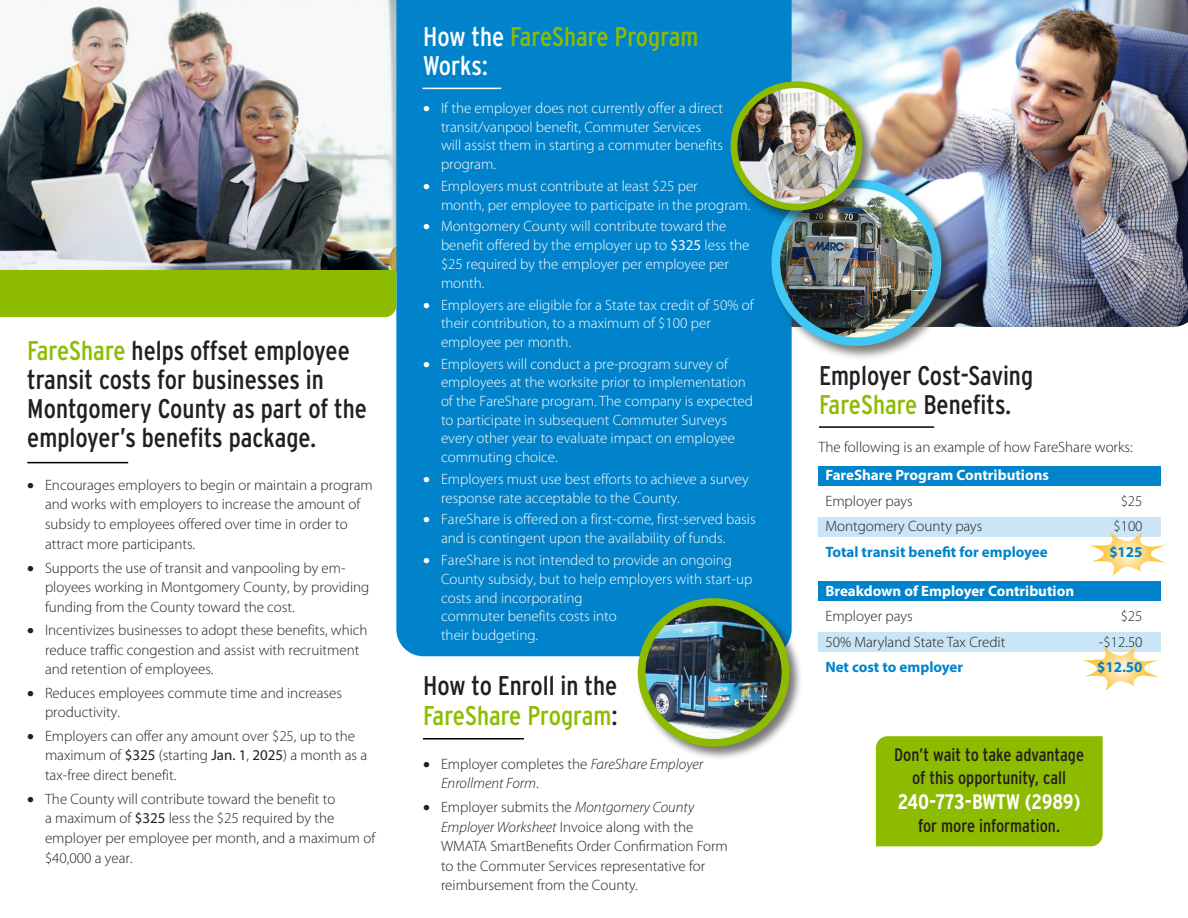
<style>
.page{position:relative;width:1188px;height:918px;background:#fff}
.page>*{position:absolute;margin:0;border:0;box-sizing:border-box;transform-origin:0 0}
.t1{font:condensed 27px/29.1px "Interstate";color:#231f20}
.t2{font:condensed 27px/29.1px "Interstate";color:#8dbb00}
.t3{font:700 condensed 21px "Interstate";letter-spacing:-.015em;color:#fff}
.t4{font:condensed 18px/22.5px "Interstate";color:#231f20;text-align:center}
.t5{font:300 15px/19.5px "Myriad Pro";color:#231f20}
.t6{font:300 15px/18.8px "Myriad Pro";color:#fff}
.t7{font:700 15px "Myriad Pro";color:#fff}
.t8{font:700 15px "Myriad Pro";color:#0083ca}
.t9{font:italic 300 15px/19.5px "Myriad Pro";color:#231f20}
.s1{color:#8dbb00}
.s2{font-weight:400}
.s3{color:#fff}
.s4{font-style:normal}
.s5{font-style:italic}
</style>
<div class="page">
<div style="left:819px;top:633px;width:342px;height:19px;background:#cae5f5"></div>
<div style="left:819px;top:518px;width:342px;height:19px;background:#cae5f5"></div>
<svg style="left:1083px;top:646px;width:76px;height:44px"></svg>
<svg style="left:1090px;top:532px;width:76px;height:44px"></svg>
<div style="left:819px;top:581px;width:342px;height:20px;background:#0083ca"></div>
<div style="left:819px;top:466px;width:342px;height:19px;background:#0083ca"></div>
<img style="left:0;top:0;width:396px;height:270px">
<img style="left:792px;top:0;width:396px;height:327px">
<div style="left:876px;top:736px;width:227px;height:110px;background:#8dbb00"></div>
<hr style="left:27px;top:462px;width:101px;height:1px;background:#000">
<hr style="left:423px;top:738px;width:101px;height:2px;background:#000">
<hr style="left:819px;top:426px;width:115px;height:2px;background:#000">
<div style="left:396px;top:0;width:396px;height:656px;background:#0083ca"></div>
<hr style="left:423px;top:88px;width:78px;height:1px;background:#fff">
<div style="left:636px;top:596px;width:167px;height:164px;background:#231f20;opacity:.6"></div>
<div style="left:638px;top:598px;width:151px;height:149px;background:#8dbb00;border-radius:50%"></div>
<img style="left:646px;top:606px;width:136px;height:133px">
<div style="left:769px;top:177px;width:188px;height:184px;background:#231f20;opacity:.6"></div>
<div style="left:771px;top:180px;width:170px;height:166px;background:#40c7f4;border-radius:50%"></div>
<img style="left:780px;top:188px;width:153px;height:149px">
<div style="left:729px;top:79px;width:148px;height:145px;background:#231f20;opacity:.6"></div>
<div style="left:731px;top:81px;width:131px;height:129px;background:#8dbb00;border-radius:50%"></div>
<img style="left:737px;top:88px;width:119px;height:116px">
<div style="left:0;top:270px;width:396px;height:47px;background:#8dbb00"></div>
<h1 class="t1" style="left:27px;top:335px;width:341px"><span class="s1">FareShare</span> helps offset employee transit costs for businesses in<br>Montgomery County as part of the employer’s benefits package.</h1>
<p class="t5" style="left:45px;top:476px;width:329px;text-indent:-18px">• Encourages employers to begin or maintain a program and works with employers to increase the amount of subsidy to employees offered over time in order to attract more participants.</p>
<p class="t5" style="left:45px;top:558px;width:326px;text-indent:-18px">• Supports the use of transit and vanpooling by em&shy;ployees working in Montgomery County, by providing funding from the County toward the cost.</p>
<p class="t5" style="left:45px;top:621px;width:324px;text-indent:-18px">• Incentivizes businesses to adopt these benefits, which reduce traffic congestion and assist with recruitment and retention of employees.</p>
<p class="t5" style="left:45px;top:683px;width:298px;text-indent:-18px">• Reduces employees commute time and increases productivity.</p>
<p class="t5" style="left:45px;top:727px;width:324px;text-indent:-18px">• Employers can offer any amount over $25, up to the maximum of <span class="s2">$325</span> (starting <span class="s2">Jan. 1</span>, <span class="s2">2025</span>) a month as a tax-free direct benefit.</p>
<p class="t5" style="left:45px;top:790px;width:332px;text-indent:-18px">• The County will contribute toward the benefit to<br>a maximum of <span class="s2">$325</span> less the $25 required by the employer per employee per month, and a maximum of $40,000 a year.</p>
<h1 class="t2" style="left:423px;top:21px;width:277px"><span class="s3">How the</span> FareShare Program<br><span class="s3">Works:</span></h1>
<p class="t6" style="left:441px;top:99px;width:284px;text-indent:-18px">• If the employer does not currently offer a direct transit/vanpool benefit, Commuter Services will assist them in starting a commuter benefits program.</p>
<p class="t6" style="left:441px;top:177px;width:311px;text-indent:-18px">• Employers must contribute at least $25 per<br>month, per employee to participate in the program.</p>
<p class="t6" style="left:441px;top:217px;width:310px;text-indent:-18px">• Montgomery County will contribute toward the benefit offered by the employer up to <span class="s2">$325</span> less the $25 required by the employer per employee per month.</p>
<p class="t6" style="left:441px;top:295px;width:314px;text-indent:-18px">• Employers are eligible for a State tax credit of 50% of their contribution, to a maximum of $100 per employee per month.</p>
<p class="t6" style="left:441px;top:355px;width:313px;text-indent:-18px">• Employers will conduct a pre-program survey of employees at the worksite prior to implementation of the FareShare program. The company is expected to participate in subsequent Commuter Surveys every other year to evaluate impact on employee commuting choice.</p>
<p class="t6" style="left:441px;top:470px;width:309px;text-indent:-18px">• Employers must use best efforts to achieve a survey response rate acceptable to the County.</p>
<p class="t6" style="left:441px;top:510px;width:316px;text-indent:-18px">• FareShare is offered on a first-come, first-served basis and is contingent upon the availability of funds.</p>
<p class="t6" style="left:441px;top:551px;width:313px;text-indent:-18px">• FareShare is not intended to provide an ongoing County subsidy, but to help employers with start-up costs and incorporating<br>commuter benefits costs into<br>their budgeting.</p>
<h1 class="t1" style="left:423px;top:671px;width:196px">How to Enroll in the<br><span class="s1">FareShare Program</span>:</h1>
<p class="t9" style="left:441px;top:754px;width:264px;text-indent:-18px">• <span class="s4">Employer completes the</span> FareShare Employer<br>Enrollment Form<span class="s4">.</span></p>
<p class="t5" style="left:441px;top:798px;width:288px;text-indent:-18px">• Employer submits the <span class="s5">Montgomery County Employer Worksheet</span> Invoice along with the WMATA SmartBenefits Order Confirmation Form to the Commuter Services representative for reimbursement from the County.</p>
<h1 class="t1" style="left:819px;top:361px;width:216px">Employer Cost-Saving<br><span class="s1">FareShare</span> Benefits.</h1>
<p class="t5" style="left:819px;top:437px;width:316px">The following is an example of how FareShare works:</p>
<p class="t7" style="left:825px;top:466px;width:225px">FareShare Program Contributions</p>
<p class="t5" style="left:825px;top:491px;width:89px">Employer pays</p>
<p class="t5" style="left:1121px;top:491px;width:23px">$25</p>
<p class="t5" style="left:825px;top:517px;width:159px">Montgomery County pays</p>
<p class="t5" style="left:1113px;top:517px;width:31px">$100</p>
<p class="t8" style="left:825px;top:542px;width:224px">Total transit benefit for employee</p>
<p class="t8" style="left:1109px;top:542px;width:35px">$125</p>
<p class="t7" style="left:825px;top:581px;width:250px">Breakdown of Employer Contribution</p>
<p class="t5" style="left:825px;top:607px;width:89px">Employer pays</p>
<p class="t5" style="left:1121px;top:607px;width:23px">$25</p>
<p class="t5" style="left:825px;top:632px;width:181px">50% Maryland State Tax Credit</p>
<p class="t5" style="left:1099px;top:632px;width:45px">-$12.50</p>
<p class="t8" style="left:825px;top:658px;width:139px">Net cost to employer</p>
<p class="t8" style="left:1097px;top:658px;width:47px">$12.50</p>
<p class="t4" style="left:894px;top:743px;width:191px">Don’t wait to take advantage of this opportunity, call</p>
<h2 class="t3" style="left:898px;top:790px;width:184px">240-773-BWTW (2989)</h2>
<p class="t4" style="left:918px;top:814px;width:144px">for more information.</p>
</div>
